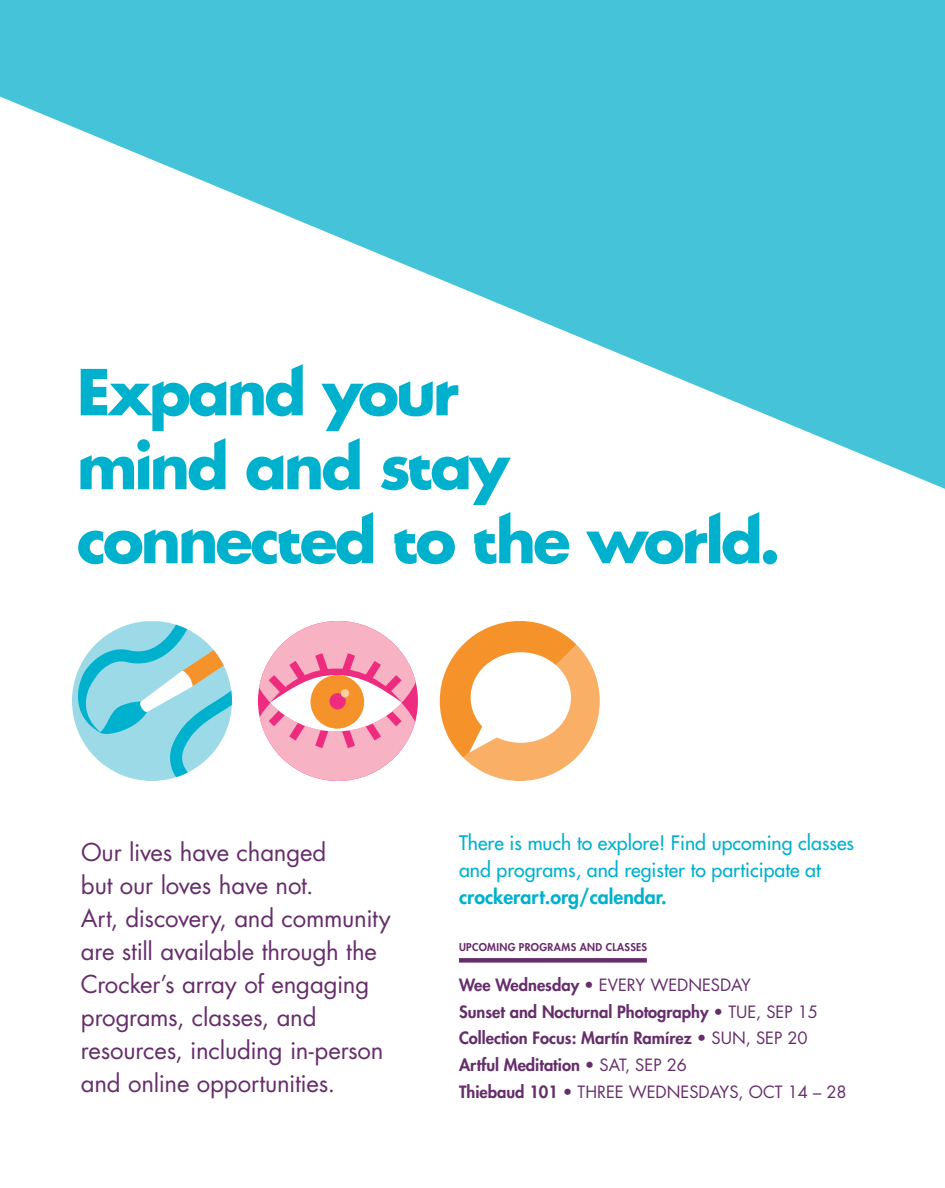
<style>
.page{position:relative;width:945px;height:1188px;background:#fff}
.page>*{position:absolute;margin:0;border:0;box-sizing:border-box;transform-origin:0 0}
.Donor_list{font:700 61.65px/73.9px "Footura Std";letter-spacing:-.055em;color:#00b1cd}
.Donor_list-2{font:24px/33px "Futura Std";letter-spacing:-.01em;color:#662d6b}
.Body_1_bullets{font:500 19.5px/27px "Futura Std";color:#00b1cd}
.Body_1_bullets-2{font:800 16.5px "Futura Std";color:#662d6b}
.Body_1_bullets-3{font:16.5px "Futura Std";color:#662d6b}
.Sidebar_tab_copy{font:800 10.5px "Futura Std";letter-spacing:.035em;color:#662d6b}
.s1{font-weight:800}
.s2{font-weight:400}
</style>
<div class="page">
<svg style="left:78px;top:621px;width:154px;height:160px"></svg>
<svg style="left:258px;top:621px;width:160px;height:160px"></svg>
<div style="left:341px;top:689px;width:8px;height:8px;background:#fdcfa1;border-radius:50%"></div>
<svg style="left:440px;top:621px;width:160px;height:160px"></svg>
<div style="left:471px;top:652px;width:100px;height:91px;background:#fff;border-radius:50%"></div>
<div style="left:459px;top:958px;width:188px;height:5px;background:#662d6b"></div>
<svg style="left:0;top:0;width:945px;height:489px;fill:#44c3d9"></svg>
<p class="Donor_list" style="left:77px;top:355px;width:705px">Expand your<br>mind and stay connected to the world.</p>
<p class="Donor_list-2" style="left:81px;top:836px;width:311px">Our lives have changed<br>but our loves have not.<br>Art, discovery, and community are still available through the<br>Crocker’s array of engaging programs, classes, and resources, including in-person and online opportunities.</p>
<p class="Body_1_bullets" style="left:459px;top:829px;width:397px">There is much to explore! Find upcoming classes and programs, and register to participate at <span class="s1">crockerart.org/calendar.</span></p>
<p class="Sidebar_tab_copy" style="left:459px;top:941px;width:190px">UPCOMING PROGRAMS AND CLASSES</p>
<p class="Body_1_bullets-3" style="left:459px;top:975px;width:293px"><span class="s1">Wee Wednesday</span> • EVERY WEDNESDAY</p>
<p class="Body_1_bullets-2" style="left:459px;top:1001px;width:361px">Sunset and Nocturnal Photography <span class="s2">• TUE, SEP 15</span></p>
<p class="Body_1_bullets-2" style="left:459px;top:1028px;width:350px">Collection Focus: Martín Ramírez <span class="s2">• SUN, SEP 20</span></p>
<p class="Body_1_bullets-2" style="left:459px;top:1055px;width:230px">Artful Meditation <span class="s2">• SAT, SEP 26</span></p>
<p class="Body_1_bullets-3" style="left:459px;top:1081px;width:389px"><span class="s1">Thiebaud 101</span> • THREE WEDNESDAYS, OCT 14 – 28</p>
</div>
